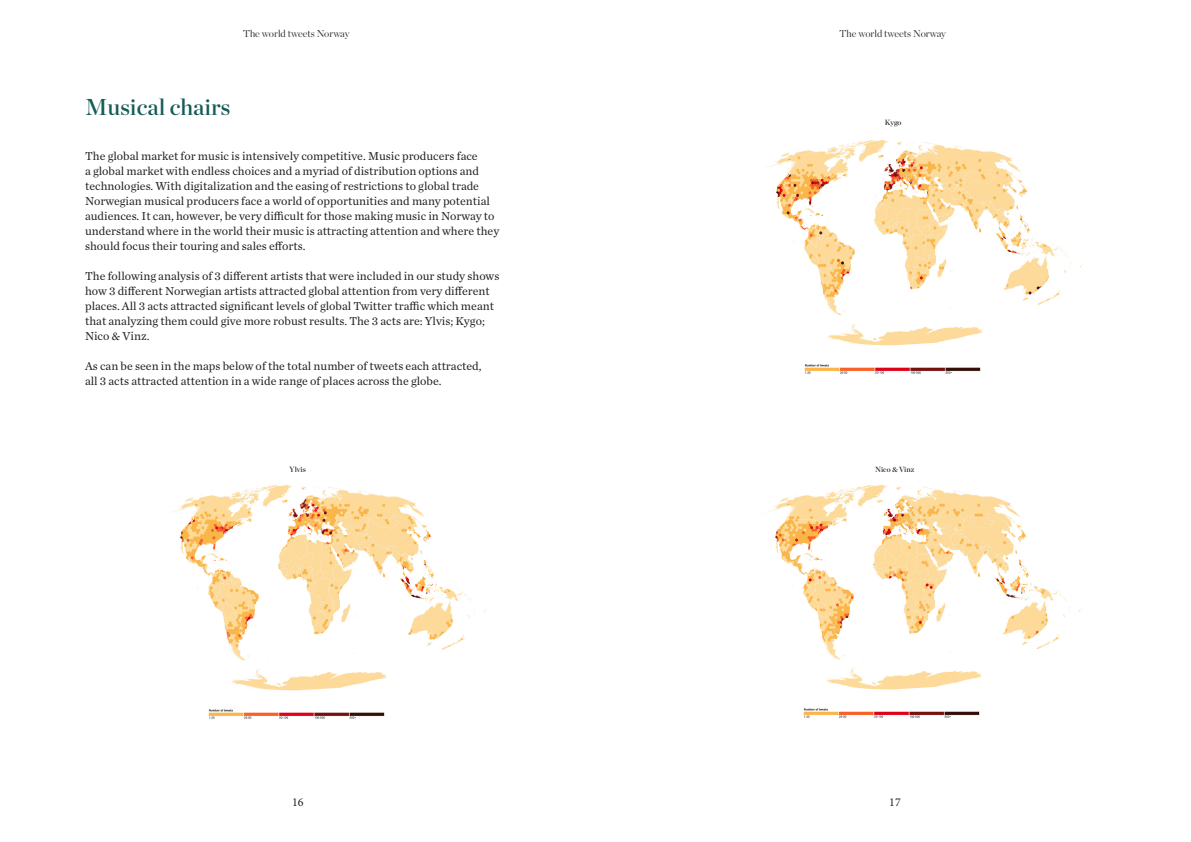
<style>
.page{position:relative;width:1191px;height:842px;background:#fff}
.page>*{position:absolute;margin:0;border:0;box-sizing:border-box;transform-origin:0 0}
.Body_Text_Title{font:23px "Chronicle Display Semi";color:#155c57}
.Body_Text_Title-2{font:12px/15px "Chronicle Text G1";color:#231f20}
.t1{font:12px "Minion Pro";color:#231f20}
.t2{font:300 10px "Chronicle Display";color:#231f20}
.Footnotes{font:7.5px "Chronicle Display Semi";color:#231f20}
</style>
<div class="page">
<img style="left:169px;top:485px;width:317px;height:234px">
<img style="left:765px;top:140px;width:317px;height:234px">
<img style="left:764px;top:485px;width:318px;height:233px">
<p class="t2" style="left:243px;top:26px;width:108px">The world tweets Norway</p>
<p class="t2" style="left:839px;top:26px;width:108px">The world tweets Norway</p>
<p class="Body_Text_Title" style="left:85px;top:89px;width:147px">Musical chairs</p>
<p class="Body_Text_Title-2" style="left:85px;top:148px;width:416px">The global market for music is intensively competitive. Music producers face<br>a global market with endless choices and a myriad of distribution options and technologies. With digitalization and the easing of restrictions to global trade Norwegian musical producers face a world of opportunities and many potential audiences. It can, however, be very difficult for those making music in Norway to understand where in the world their music is attracting attention and where they should focus their touring and sales efforts.</p>
<p class="Body_Text_Title-2" style="left:85px;top:268px;width:416px">The following analysis of 3 different artists that were included in our study shows how 3 different Norwegian artists attracted global attention from very different places. All 3 acts attracted significant levels of global Twitter traffic which meant that analyzing them could give more robust results. The 3 acts are: Ylvis; Kygo; Nico &amp; Vinz.</p>
<p class="Body_Text_Title-2" style="left:85px;top:358px;width:398px">As can be seen in the maps below of the total number of tweets each attracted, all 3 acts attracted attention in a wide range of places across the globe.</p>
<p class="Footnotes" style="left:290px;top:463px;width:18px">Ylvis</p>
<p class="Footnotes" style="left:885px;top:116px;width:18px">Kygo</p>
<p class="Footnotes" style="left:875px;top:463px;width:41px">Nico &amp; Vinz</p>
<p class="t1" style="left:292px;top:794px;width:13px">16</p>
<p class="t1" style="left:889px;top:794px;width:13px">17</p>
</div>
